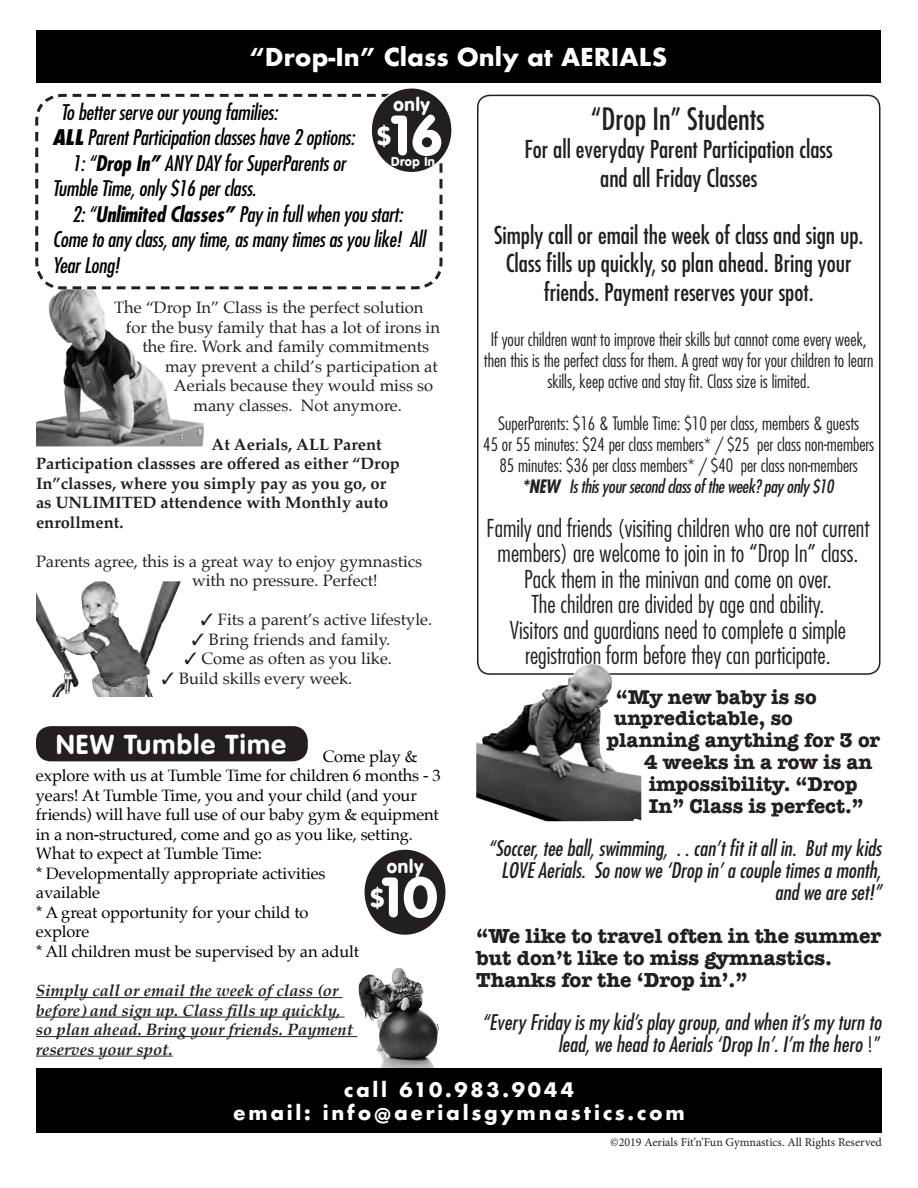
<style>
.page{position:relative;width:918px;height:1188px;background:#fff}
.page>*{position:absolute;margin:0;border:0;box-sizing:border-box;transform-origin:0 0}
.t1{font:900 55.65px "VAG Rounded";color:#fff}
.t2{font:condensed 30px "Futura";color:#231f20}
.t3{font:700 27px "VAG Rounded";letter-spacing:.05em;color:#fff}
.t4{font:900 25.5px "VAG Rounded";color:#fff}
.t5{font:300 condensed 24px/25.5px "Futura";color:#231f20;text-align:center}
.t6{font:condensed 24px/28.7px "Futura";color:#231f20;text-align:center}
.t7{font:700 24px "Futura";color:#fff}
.t8{font:italic condensed 21px/25.5px "Futura";letter-spacing:-.01em;color:#000}
.t9{font:italic condensed 21px/21.8px "Futura";color:#231f20;text-align:right}
.t10{font:700 21px/21.8px "American Typewriter";color:#231f20}
.t11{font:700 20.7px "American Typewriter";color:#231f20}
.t12{font:700 19.5px "Futura";letter-spacing:.14em;color:#fff}
.t13{font:900 18.75px "VAG Rounded";letter-spacing:.04em;color:#fff}
.t14{font:300 condensed 18px/21px "Futura";color:#231f20;text-align:center}
.t15{font:italic condensed 18px "Futura";letter-spacing:-.02em;color:#231f20}
.t16{font:16.5px/19.5px "Palatino";color:#231f20}
.t17{font:16.5px/19.5px "Palatino";letter-spacing:-.01em;color:#000}
.t18{font:700 16.5px/19.5px "Palatino";color:#231f20}
.t19{font:italic 700 16.5px/19.5px "Palatino";color:#231f20}
.t20{font:900 12.75px "VAG Rounded";letter-spacing:.04em;color:#fff}
.t21{font:12px "Minion Pro";color:#231f20}
.s1{font-weight:800}
.s2{font-weight:700}
.s3{font-weight:300;font-style:normal}
</style>
<div class="page">
<hr style="left:36px;top:997px;width:307px;height:1px;background:#231f20">
<hr style="left:36px;top:1017px;width:309px;height:1px;background:#231f20">
<hr style="left:36px;top:1036px;width:321px;height:1px;background:#231f20">
<hr style="left:36px;top:1056px;width:137px;height:1px;background:#231f20">
<div style="left:36px;top:30px;width:844px;height:52px;background:#000"></div>
<div style="left:36px;top:1068px;width:846px;height:65px;background:#000"></div>
<div style="left:477px;top:95px;width:403px;height:580px;border:2px solid #231f20;border-radius:12px"></div>
<img style="left:36px;top:291px;width:168px;height:155px">
<img style="left:36px;top:581px;width:145px;height:116px">
<img style="left:476px;top:664px;width:165px;height:157px">
<div style="left:36px;top:726px;width:272px;height:35px;background:#231f20;border-radius:15px"></div>
<div style="left:365px;top:850px;width:81px;height:85px;background:#231f20;border-radius:50%"></div>
<svg style="left:35px;top:93px;width:408px;height:198px"></svg>
<div style="left:371px;top:88px;width:81px;height:85px;background:#231f20;border-radius:50%"></div>
<div style="left:370px;top:87px;width:83px;height:86px;border:2px solid #fff;border-radius:50%"></div>
<img style="left:356px;top:968px;width:83px;height:100px">
<p class="t7" style="left:249px;top:40px;width:420px">“Drop-In” Class Only at AERIALS</p>
<p class="t13" style="left:393px;top:93px;width:38px">only</p>
<p class="t8" style="left:61px;top:99px;width:218px">To better serve our young families:</p>
<p class="t8" style="left:52px;top:124px;width:304px"><span class="s1">ALL</span> Parent Participation classes have 2 options:</p>
<p class="t8" style="left:72px;top:150px;width:275px">1: “<span class="s2">Drop In”</span> ANY DAY for SuperParents or</p>
<p class="t8" style="left:52px;top:175px;width:205px">Tumble Time, only $16 per class.</p>
<p class="t8" style="left:52px;top:201px;width:374px;text-indent:20px">2: “<span class="s2">Unlimited Classes”</span> Pay in full when you start:<br>Come to any class, any time, as many times as you like! All<br>Year Long!</p>
<p class="t4" style="left:376px;top:120px;width:18px">$</p>
<p class="t1" style="left:391px;top:102px;width:52px">16</p>
<p class="t20" style="left:391px;top:154px;width:45px">Drop In</p>
<p class="t16" style="left:114px;top:298px;width:311px">The “Drop In” Class is the perfect solution</p>
<p class="t16" style="left:126px;top:317px;width:315px">for the busy family that has a lot of irons in</p>
<p class="t16" style="left:142px;top:337px;width:288px">the fire. Work and family commitments</p>
<p class="t16" style="left:165px;top:356px;width:274px">may prevent a child’s participation at</p>
<p class="t16" style="left:174px;top:376px;width:261px">Aerials because they would miss so</p>
<p class="t16" style="left:193px;top:395px;width:210px">many classes. Not anymore.</p>
<p class="t18" style="left:36px;top:434px;width:365px;text-indent:175px">At Aerials, ALL Parent Participation classses are offered as either “Drop In”classes, where you simply pay as you go, or as UNLIMITED attendence with Monthly auto enrollment.</p>
<p class="t16" style="left:192px;top:551px;width:232px;text-indent:-156px">Parents agree, this is a great way to enjoy gymnastics with no pressure. Perfect!</p>
<p class="t16" style="left:201px;top:610px;width:233px">✓ Fits a parent’s active lifestyle.</p>
<p class="t16" style="left:192px;top:630px;width:200px">✓ Bring friends and family.</p>
<p class="t16" style="left:184px;top:649px;width:209px">✓ Come as often as you like.</p>
<p class="t16" style="left:162px;top:669px;width:192px">✓ Build skills every week.</p>
<p class="t3" style="left:56px;top:729px;width:231px">NEW Tumble Time</p>
<p class="t17" style="left:36px;top:747px;width:406px;text-indent:287px">Come play &amp; explore with us at Tumble Time for children 6 months - 3 years! At Tumble Time, you and your child (and your friends) will have full use of our baby gym &amp; equipment in a non-structured, come and go as you like, setting.</p>
<p class="t17" style="left:36px;top:844px;width:228px">What to expect at Tumble Time:</p>
<p class="t17" style="left:36px;top:864px;width:291px">* Developmentally appropriate activities available</p>
<p class="t17" style="left:36px;top:903px;width:325px">* A great opportunity for your child to explore<br>* All children must be supervised by an adult</p>
<p class="t19" style="left:36px;top:981px;width:319px">Simply call or email the week of class (or before) and sign up. Class fills up quickly, so plan ahead. Bring your friends. Payment reserves your spot.</p>
<p class="t13" style="left:387px;top:855px;width:38px">only</p>
<p class="t1" style="left:382px;top:864px;width:57px">10</p>
<p class="t4" style="left:370px;top:882px;width:18px">$</p>
<p class="t2" style="left:591px;top:100px;width:175px">“Drop In” Students</p>
<p class="t6" style="left:525px;top:135px;width:310px">For all everyday Parent Participation class</p>
<p class="t6" style="left:600px;top:163px;width:159px">and all Friday Classes</p>
<p class="t6" style="left:494px;top:220px;width:371px">Simply call or email the week of class and sign up.<br>Class fills up quickly, so plan ahead. Bring your friends. Payment reserves your spot.</p>
<p class="t14" style="left:484px;top:329px;width:391px">If your children want to improve their skills but cannot come every week, then this is the perfect class for them. A great way for your children to learn skills, keep active and stay fit. Class size is limited.</p>
<p class="t14" style="left:483px;top:413px;width:393px">SuperParents: $16 &amp; Tumble Time: $10 per class, members &amp; guests<br>45 or 55 minutes: $24 per class members* / $25 per class non-members</p>
<p class="t14" style="left:500px;top:455px;width:360px">85 minutes: $36 per class members* / $40 per class non-members</p>
<p class="t15" style="left:522px;top:475px;width:313px"><span class="s2">*NEW</span> Is this your second class of the week? pay only $10</p>
<p class="t5" style="left:486px;top:515px;width:385px">Family and friends (visiting children who are not current members) are welcome to join in to “Drop In” class.<br>Pack them in the minivan and come on over.<br>The children are divided by age and ability.</p>
<p class="t5" style="left:510px;top:617px;width:338px">Visitors and guardians need to complete a simple registration form before they can participate.</p>
<p class="t11" style="left:616px;top:679px;width:202px">“My new baby is so</p>
<p class="t11" style="left:614px;top:701px;width:180px">unpredictable, so</p>
<p class="t11" style="left:607px;top:722px;width:275px">planning anything for 3 or</p>
<p class="t11" style="left:644px;top:744px;width:230px">4 weeks in a row is an</p>
<p class="t11" style="left:649px;top:766px;width:210px">impossibility. “Drop</p>
<p class="t11" style="left:649px;top:788px;width:217px">In” Class is perfect.”</p>
<p class="t9" style="left:488px;top:837px;width:395px">“Soccer, tee ball, swimming, . . can’t fit it all in. But my kids<br>LOVE Aerials. So now we ‘Drop in’ a couple times a month, and we are set!”</p>
<p class="t10" style="left:476px;top:924px;width:406px">“We like to travel often in the summer but don’t like to miss gymnastics.<br>Thanks for the ‘Drop in’.”</p>
<p class="t9" style="left:482px;top:1011px;width:401px">“Every Friday is my kid’s play group, and when it’s my turn to lead, we head to Aerials ‘Drop In’. I’m the hero <span class="s3">!”</span></p>
<p class="t12" style="left:344px;top:1076px;width:232px">call 610.983.9044</p>
<p class="t12" style="left:233px;top:1098px;width:453px">email: info@aerialsgymnastics.com</p>
<p class="t21" style="left:610px;top:1134px;width:273px">©2019 Aerials Fit’n’Fun Gymnastics. All Rights Reserved</p>
</div>
